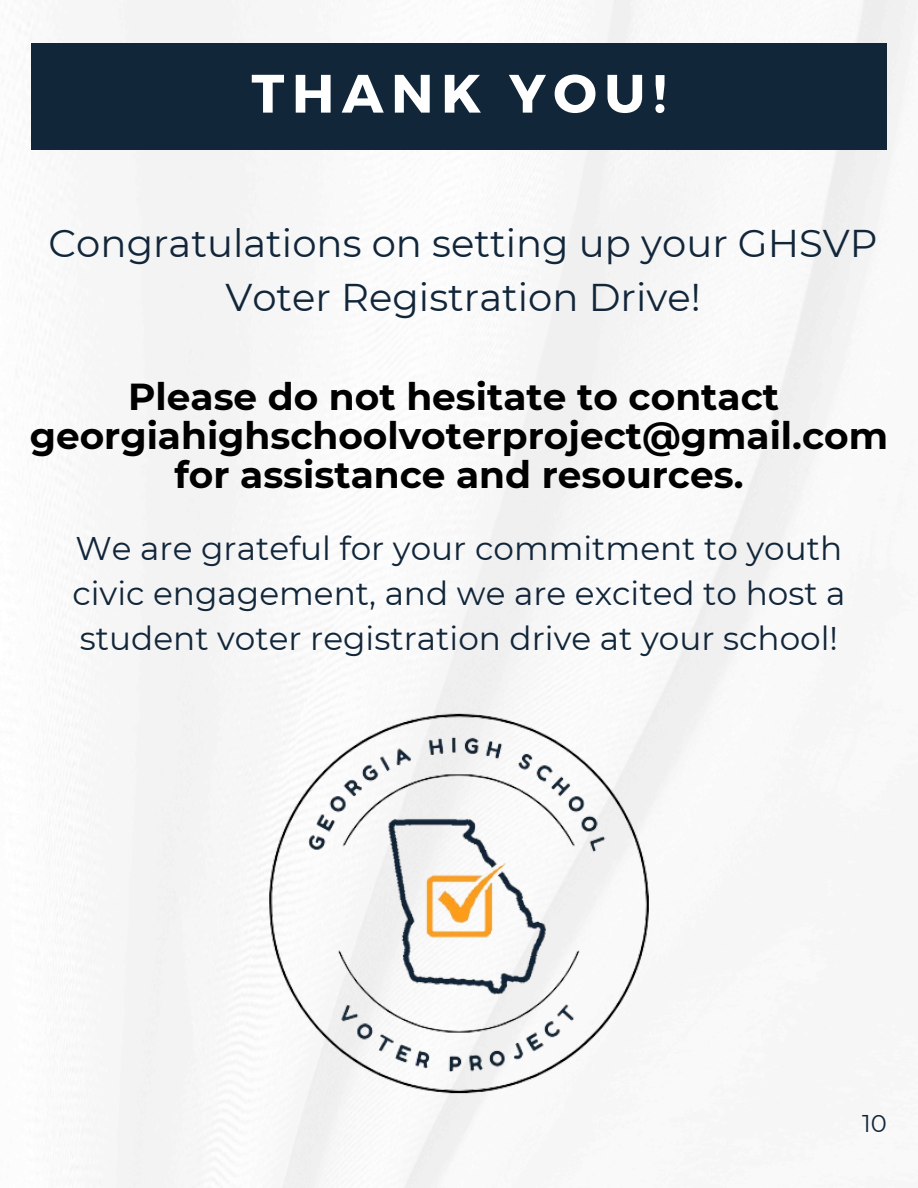
<style>
.page{position:relative;width:918px;height:1188px;background:#fff}
.page>*{position:absolute;margin:0;border:0;box-sizing:border-box;transform-origin:0 0}
.t1{font:700 54px "Montserrat";letter-spacing:.14em;color:#fff}
.t2{font:38.55px/54px "Montserrat";color:#12263a;text-align:center}
.t3{font:700 37.5px/39.3px "Montserrat";color:#000;text-align:center}
.t4{font:32.7px/45px "Montserrat";color:#12263a;text-align:justify}
.t5{font:24.3px "Montserrat";color:#12263a}
</style>
<div class="page">
<img style="left:19px;top:0;width:899px;height:1188px">
<div style="left:31px;top:43px;width:856px;height:106px;background:#12263a"></div>
<img style="left:174px;top:618px;width:570px;height:570px">
<h3 class="t1" style="left:251px;top:58px;width:417px">THANK YOU!</h3>
<h1 class="t2" style="left:49px;top:216px;width:831px">Congratulations on setting up your GHSVP<br>Voter Registration Drive!</h1>
<p class="t3" style="left:30px;top:376px;width:860px">Please do not hesitate to contact georgiahighschoolvoterproject@gmail.com for assistance and resources.</p>
<p class="t4" style="left:72px;top:526px;width:775px">We are grateful for your commitment to youth civic engagement, and we are excited to host a student voter registration drive at your school!</p>
<h2 class="t5" style="left:862px;top:1108px;width:26px">10</h2>
</div>
